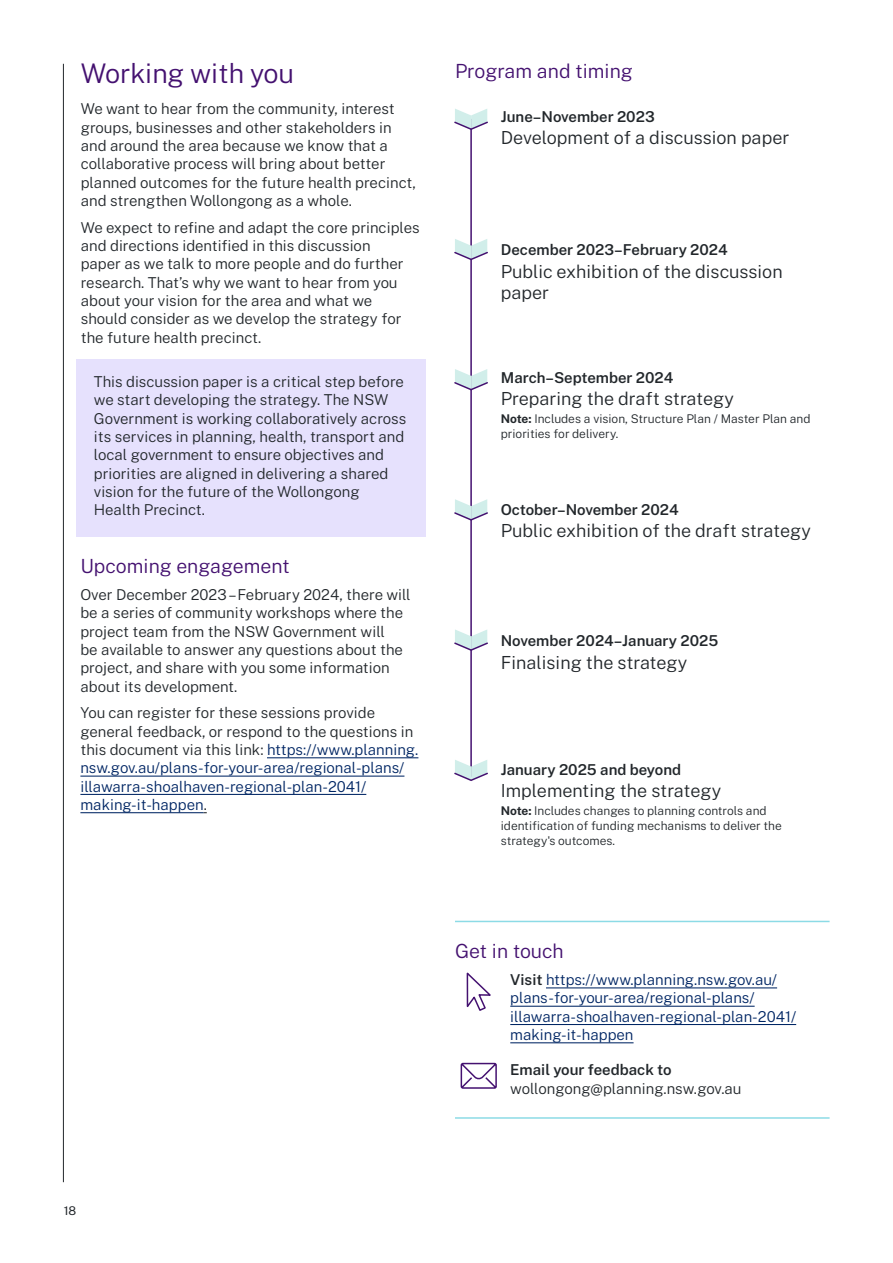
<style>
.page{position:relative;width:893px;height:1263px;background:#fff}
.page>*{position:absolute;margin:0;border:0;box-sizing:border-box;transform-origin:0 0}
.Heading_2__H2{font:300 27px "Public Sans";letter-spacing:-.005em;color:#441170}
.Heading_3__H3{font:300 19.5px "Public Sans";color:#441170}
.t1{font:300 18px/21px "Public Sans";color:#22272b}
.Body{font:300 15px/18.3px "Public Sans";color:#22272b}
.Body-2{font:300 15px/18.3px "Public Sans";color:#002664}
.t2{font:600 15px "Public Sans";color:#22272b}
.t3{font:300 12px/15px "Public Sans";color:#22272b}
.t4{font:12px "Public Sans";color:#22272b}
.s1{color:#22272b}
.s2{font-weight:700}
.s3{font-weight:600;color:#22272b}
.s4{font-weight:600}
</style>
<div class="page">
<hr style="left:63px;top:64px;width:1px;height:1118px;background:#22272b">
<div style="left:77px;top:359px;width:349px;height:178px;background:#e6e1fd"></div>
<hr style="left:267px;top:757px;width:151px;height:1px;background:#002664">
<hr style="left:80px;top:775px;width:324px;height:2px;background:#002664">
<hr style="left:80px;top:794px;width:286px;height:1px;background:#002664">
<hr style="left:80px;top:812px;width:124px;height:1px;background:#002664">
<hr style="left:470px;top:119px;width:2px;height:658px;background:#441170">
<svg style="left:454px;top:109px;width:34px;height:22px"></svg>
<svg style="left:454px;top:239px;width:34px;height:22px"></svg>
<svg style="left:454px;top:369px;width:34px;height:22px"></svg>
<svg style="left:454px;top:499px;width:34px;height:22px"></svg>
<svg style="left:454px;top:629px;width:34px;height:23px"></svg>
<svg style="left:454px;top:760px;width:34px;height:21px"></svg>
<hr style="left:546px;top:987px;width:231px;height:1px;background:#002664">
<hr style="left:510px;top:1006px;width:245px;height:1px;background:#002664">
<hr style="left:510px;top:1024px;width:286px;height:1px;background:#002664">
<hr style="left:510px;top:1042px;width:124px;height:1px;background:#002664">
<svg style="left:460px;top:1062px;width:37px;height:27px"></svg>
<svg style="left:466px;top:972px;width:25px;height:39px"></svg>
<hr style="left:455px;top:921px;width:375px;height:1px;background:#8cdbe6">
<hr style="left:455px;top:1117px;width:375px;height:2px;background:#8cdbe6">
<h2 class="Heading_2__H2" style="left:81px;top:54px;width:214px">Working with you</h2>
<p class="Body" style="left:81px;top:99px;width:337px">We want to hear from the community, interest groups, businesses and other stakeholders in and around the area because we know that a collaborative process will bring about better planned outcomes for the future health precinct, and strengthen Wollongong as a whole.</p>
<p class="Body" style="left:81px;top:217px;width:340px">We expect to refine and adapt the core principles and directions identified in this discussion<br>paper as we talk to more people and do further research. That’s why we want to hear from you about your vision for the area and what we should consider as we develop the strategy for the future health precinct.</p>
<p class="Body" style="left:94px;top:372px;width:314px">This discussion paper is a critical step before we start developing the strategy. The NSW Government is working collaboratively across its services in planning, health, transport and local government to ensure objectives and priorities are aligned in delivering a shared vision for the future of the Wollongong Health Precinct.</p>
<h3 class="Heading_3__H3" style="left:80px;top:552px;width:211px">Upcoming engagement</h3>
<p class="Body" style="left:80px;top:585px;width:332px">Over December 2023 – February 2024, there will be a series of community workshops where the project team from the NSW Government will<br>be available to answer any questions about the project, and share with you some information about its development.</p>
<p class="Body-2" style="left:80px;top:703px;width:339px"><span class="s1">You can register for these sessions provide general feedback, or respond to the questions in this document via this link:</span> https://www.planning. nsw.gov.au/plans-for-your-area/regional-plans/ illawarra-shoalhaven-regional-plan-2041/ making-it-happen<span class="s1">.</span></p>
<h3 class="Heading_3__H3" style="left:455px;top:57px;width:180px">Program and timing</h3>
<p class="t2" style="left:501px;top:106px;width:155px">June–November 2023</p>
<p class="t1" style="left:501px;top:126px;width:290px">Development of a discussion paper</p>
<p class="t2" style="left:501px;top:239px;width:228px">December 2023–February 2024</p>
<p class="t1" style="left:501px;top:259px;width:283px">Public exhibition of the discussion paper</p>
<p class="t2" style="left:501px;top:366px;width:174px">March–September 2024</p>
<p class="t1" style="left:501px;top:387px;width:235px">Preparing the draft strategy</p>
<p class="t3" style="left:501px;top:410px;width:311px"><span class="s2">Note:</span> Includes a vision, Structure Plan / Master Plan and priorities for delivery.</p>
<p class="t2" style="left:501px;top:498px;width:179px">October–November 2024</p>
<p class="t1" style="left:501px;top:519px;width:311px">Public exhibition of the draft strategy</p>
<p class="t2" style="left:501px;top:630px;width:219px">November 2024–January 2025</p>
<p class="t1" style="left:501px;top:651px;width:188px">Finalising the strategy</p>
<p class="t2" style="left:501px;top:758px;width:182px">January 2025 and beyond</p>
<p class="t1" style="left:501px;top:779px;width:222px">Implementing the strategy</p>
<p class="t3" style="left:501px;top:802px;width:282px"><span class="s2">Note:</span> Includes changes to planning controls and identification of funding mechanisms to deliver the strategy's outcomes.</p>
<h3 class="Heading_3__H3" style="left:455px;top:937px;width:110px">Get in touch</h3>
<p class="Body-2" style="left:510px;top:970px;width:287px"><span class="s3">Visit</span> https://www.planning.nsw.gov.au/ plans-for-your-area/regional-plans/ illawarra-shoalhaven-regional-plan-2041/ making-it-happen</p>
<p class="Body" style="left:510px;top:1060px;width:233px"><span class="s4">Email your feedback to </span>wollongong@planning.nsw.gov.au</p>
<p class="t4" style="left:64px;top:1201px;width:14px">18</p>
</div>
